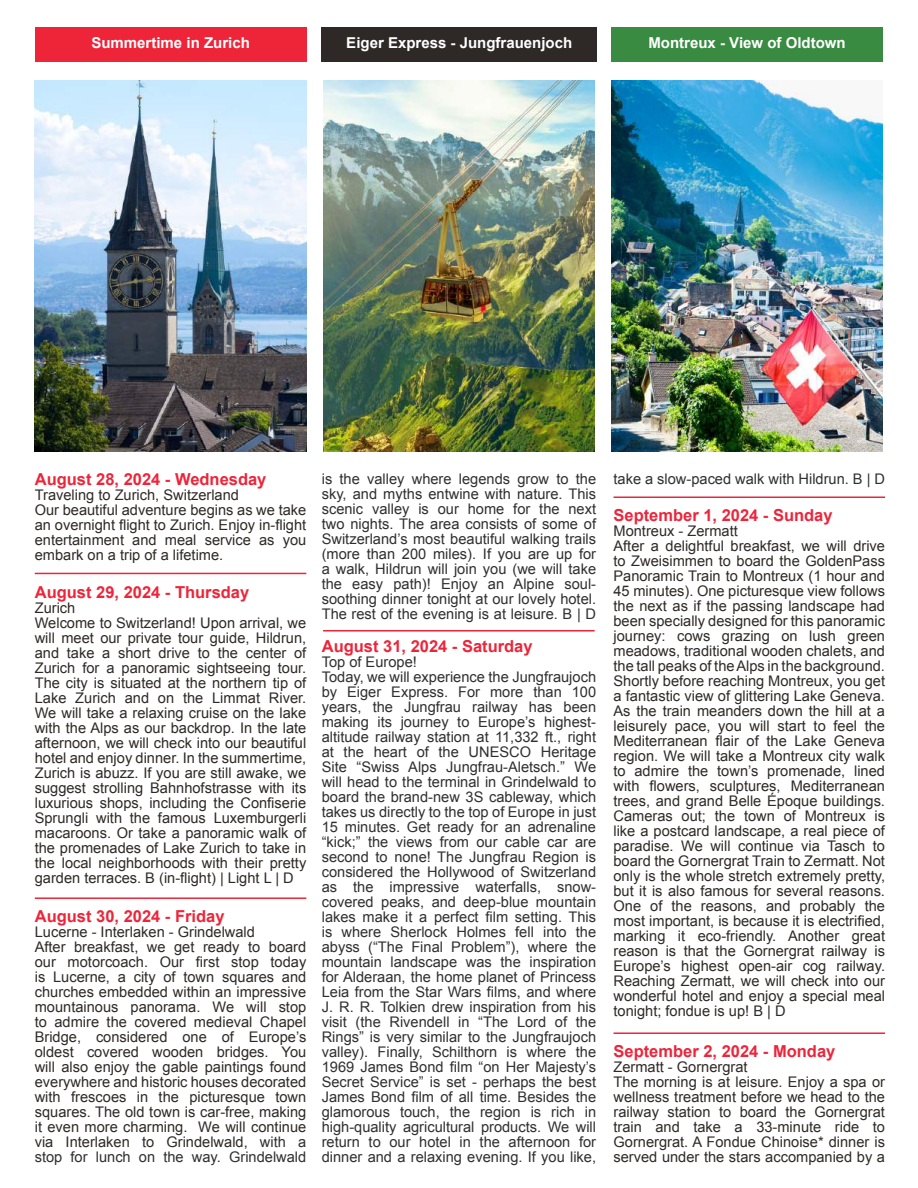
<style>
.page{position:relative;width:918px;height:1188px;background:#fff}
.page>*{position:absolute;margin:0;border:0;box-sizing:border-box;transform-origin:0 0}
.t1{font:700 16.5px "Arial";color:#ed253a}
.t2{font:700 15px "Arial";color:#fff}
.t3{font:14.7px/15px "Arial";color:#2e2926}
.t4{font:14.7px/15px "Arial";color:#2e2f2e;text-align:justify}
.s1{color:#2e2f2e}
</style>
<div class="page">
<div style="left:35px;top:27px;width:271px;height:34px;background:#ee2539"></div>
<div style="left:322px;top:27px;width:275px;height:34px;background:#2e2926"></div>
<div style="left:611px;top:27px;width:272px;height:34px;background:#388b41"></div>
<img style="left:323px;top:80px;width:272px;height:372px">
<img style="left:35px;top:81px;width:271px;height:371px">
<img style="left:611px;top:81px;width:272px;height:371px">
<hr style="left:35px;top:573px;width:271px;height:1px;background:#ed253a">
<hr style="left:35px;top:897px;width:271px;height:2px;background:#ed253a">
<hr style="left:323px;top:630px;width:272px;height:2px;background:#ed253a">
<hr style="left:613px;top:496px;width:272px;height:2px;background:#ed253a">
<hr style="left:613px;top:1032px;width:272px;height:2px;background:#ed253a">
<p class="t2" style="left:91px;top:35px;width:160px">Summertime in Zurich</p>
<p class="t2" style="left:346px;top:35px;width:227px">Eiger Express - Jungfrauenjoch</p>
<p class="t2" style="left:648px;top:35px;width:199px">Montreux - View of Oldtown</p>
<p class="t1" style="left:35px;top:470px;width:233px">August 28, 2024 - Wednesday</p>
<p class="t3" style="left:35px;top:488px;width:273px">Traveling to Zurich, Switzerland<br>Our beautiful adventure begins as we take an overnight flight to Zurich. Enjoy in-flight entertainment and meal service as you embark on a trip of a lifetime.</p>
<p class="t1" style="left:35px;top:583px;width:216px">August 29, 2024 - Thursday</p>
<p class="t3" style="left:35px;top:600px;width:273px">Zurich<br>Welcome to Switzerland! Upon arrival, we will meet our private tour guide, Hildrun, and take a short drive to the center of Zurich for a panoramic sightseeing tour.<br>The city is situated at the northern tip of Lake Zurich and on the Limmat River.<br>We will take a relaxing cruise on the lake with the Alps as our backdrop. In the late afternoon, we will check into our beautiful hotel and enjoy dinner. In the summertime, Zurich is abuzz. If you are still awake, we suggest strolling Bahnhofstrasse with its luxurious shops, including the Confiserie Sprungli with the famous Luxemburgerli macaroons. Or take a panoramic walk of the promenades of Lake Zurich to take in the local neighborhoods with their pretty garden terraces. B (in-flight) | Light L | D</p>
<p class="t1" style="left:35px;top:907px;width:191px">August 30, 2024 - Friday</p>
<p class="t3" style="left:35px;top:924px;width:273px">Lucerne - Interlaken - Grindelwald<br>After breakfast, we get ready to board our motorcoach. Our first stop today is Lucerne, a city of town squares and churches embedded within an impressive mountainous panorama. We will stop to admire the covered medieval Chapel Bridge, considered one of Europe’s oldest covered wooden bridges. You will also enjoy the gable paintings found everywhere and historic houses decorated with frescoes in the picturesque town squares. The old town is car-free, making it even more charming. We will continue via Interlaken to Grindelwald, <span class="s1">with a stop for lunch on the way. Grindelwald</span></p>
<p class="t4" style="left:322px;top:471px;width:276px">is the valley where legends grow to the sky, and myths entwine with nature. This scenic valley is our home for the next two nights. The area consists of some of Switzerland’s most beautiful walking trails (more than 200 miles). If you are up for a walk, Hildrun will join you (we will take the easy path)! Enjoy an Alpine soul&shy;soothing dinner tonight at our lovely hotel.<br>The rest of the evening is at leisure. B | D</p>
<p class="t1" style="left:322px;top:637px;width:212px">August 31, 2024 - Saturday</p>
<p class="t4" style="left:322px;top:654px;width:276px;text-align:left">Top of Europe!<br>Today, we will experience the Jungfraujoch by Eiger Express. For more than 100 years, the Jungfrau railway has been making its journey to Europe’s highest&shy;altitude railway station at 11,332 ft., right at the heart of the UNESCO Heritage Site “Swiss Alps Jungfrau-Aletsch.” We will head to the terminal in Grindelwald to board the brand-new 3S cableway, which takes us directly to the top of Europe in just 15 minutes. Get ready for an adrenaline “kick;” the views from our cable car are second to none! The Jungfrau Region is considered the Hollywood of Switzerland as the impressive waterfalls, snow&shy;covered peaks, and deep-blue mountain lakes make it a perfect film setting. This is where Sherlock Holmes fell into the abyss (“The Final Problem”), where the mountain landscape was the inspiration for Alderaan, the home planet of Princess Leia from the Star Wars films, and where J. R. R. Tolkien drew inspiration from his visit (the Rivendell in “The Lord of the Rings” is very similar to the Jungfraujoch valley). Finally, Schilthorn is where the 1969 James Bond film “on Her Majesty’s Secret Service” is set - perhaps the best James Bond film of all time. Besides the glamorous touch, the region is rich in high-quality agricultural products. We will return to our hotel in the afternoon for dinner and a relaxing evening. If you like,</p>
<p class="t4" style="left:613px;top:471px;width:273px">take a slow-paced walk with Hildrun. B | D</p>
<p class="t1" style="left:613px;top:507px;width:221px">September 1, 2024 - Sunday</p>
<p class="t3" style="left:613px;top:524px;width:273px">Montreux - Zermatt<br>After a delightful breakfast, we will drive to Zweisimmen to board the GoldenPass Panoramic Train to Montreux (1 hour and 45 minutes). One picturesque view follows the next as if the passing landscape had been specially designed for this panoramic journey: cows grazing on lush green meadows, traditional wooden chalets, and the tall peaks of the Alps in the background.<br>Shortly before reaching Montreux, you get a fantastic view of glittering Lake Geneva.<br>As the train meanders down the hill at a leisurely pace, you will start to feel the Mediterranean flair of the Lake Geneva region. We will take a Montreux city walk to admire the town’s promenade, lined with flowers, sculptures, Mediterranean trees, and grand Belle Époque buildings.<br>Cameras out; the town of Montreux is like a postcard landscape, a real piece of paradise. We will continue via Tasch to board the Gornergrat Train to Zermatt. Not only is the whole stretch extremely pretty, but it is also famous for several reasons.<br>One of the reasons, and probably the most important, is because it is electrified, marking it eco-friendly. Another great reason is that the Gornergrat railway is Europe’s highest open-air cog railway.<br>Reaching Zermatt, we will check into our wonderful hotel and enjoy a special meal tonight; fondue is up! B | D</p>
<p class="t1" style="left:613px;top:1042px;width:223px">September 2, 2024 - Monday</p>
<p class="t3" style="left:613px;top:1059px;width:273px">Zermatt - Gornergrat<br>The morning is at leisure. Enjoy a spa or wellness treatment before we head to the railway station to board the Gornergrat train and take a 33-minute ride to Gornergrat. A Fondue Chinoise* dinner is served under the stars accompanied by a</p>
</div>
